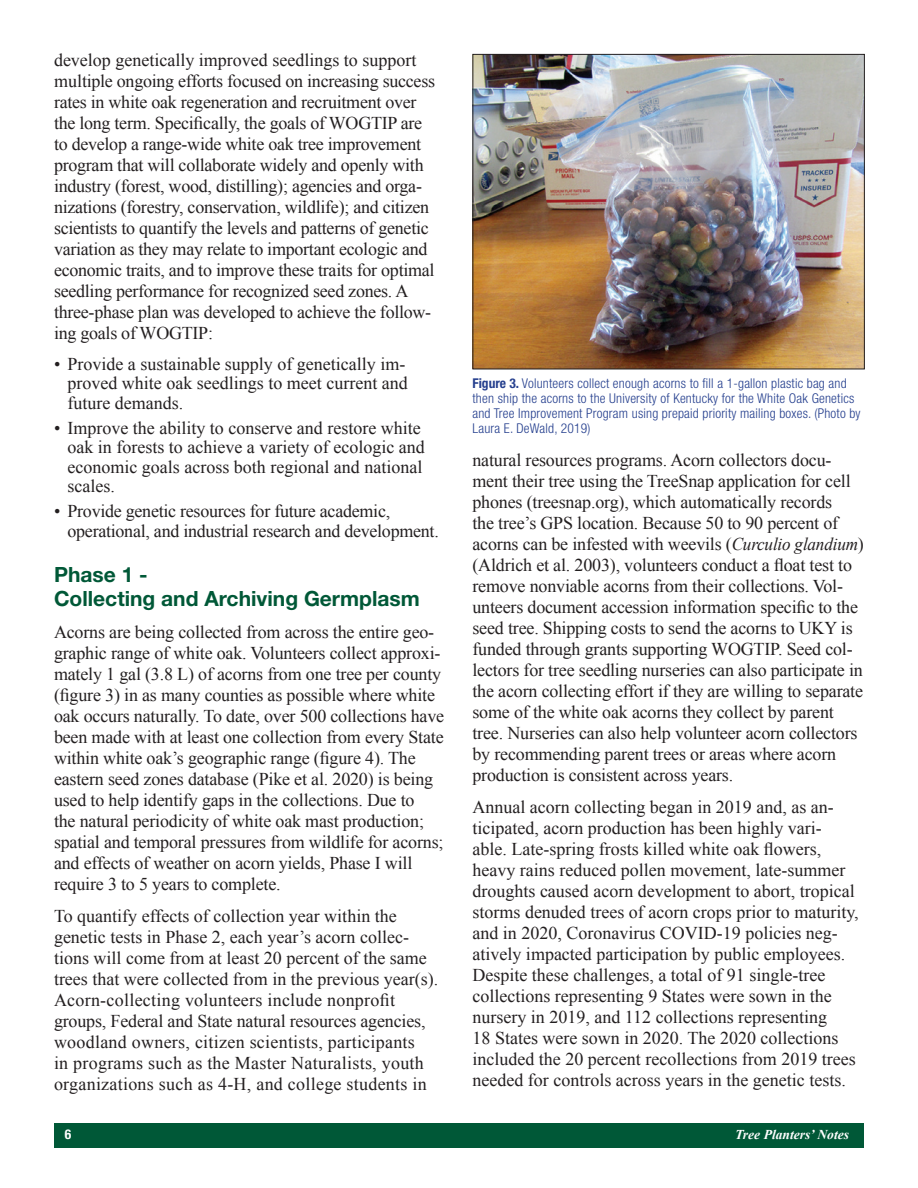
<style>
.page{position:relative;width:918px;height:1188px;background:#fff}
.page>*{position:absolute;margin:0;border:0;box-sizing:border-box;transform-origin:0 0}
.Body_Head_1{font:700 21px/24px "Helvetica Neue LT Std";color:#005837}
.Bullet_text_indented{font:18px/21px "Times New Roman";letter-spacing:-.01em;color:#231f20}
.t1{font:300 condensed 13.5px/15px "Helvetica Neue LT Std";letter-spacing:.015em;color:#253f8e}
.t2{font:italic 700 13.5px "Times New Roman";color:#fff}
.t3{font:700 condensed 13.5px "Helvetica Neue LT Std";color:#fff}
.s1{font-weight:700}
.s2{font-style:italic}
</style>
<div class="page">
<div style="left:54px;top:1123px;width:810px;height:25px;background:#005837"></div>
<img style="left:474px;top:56px;width:389px;height:311px">
<div style="left:472px;top:54px;width:393px;height:315px;border:1px solid #231f20"></div>
<p class="Bullet_text_indented" style="left:54px;top:50px;width:383px">develop genetically improved seedlings to support multiple ongoing efforts focused on increasing success rates in white oak regeneration and recruitment over the long term. Specifically, the goals of WOGTIP are to develop a range-wide white oak tree improvement program that will collaborate widely and openly with industry (forest, wood, distilling); agencies and orga&shy;nizations (forestry, conservation, wildlife); and citizen scientists to quantify the levels and patterns of genetic variation as they may relate to important ecologic and economic traits, and to improve these traits for optimal seedling performance for recognized seed zones. A three-phase plan was developed to achieve the follow&shy;ing goals of WOGTIP:</p>
<p class="Bullet_text_indented" style="left:68px;top:354px;width:342px;line-height:19.5px;text-indent:-14px">• Provide a sustainable supply of genetically im&shy;proved white oak seedlings to meet current and future demands.</p>
<p class="Bullet_text_indented" style="left:68px;top:418px;width:359px;line-height:19.5px;text-indent:-14px">• Improve the ability to conserve and restore white oak in forests to achieve a variety of ecologic and economic goals across both regional and national scales.</p>
<p class="Bullet_text_indented" style="left:68px;top:501px;width:373px;line-height:19.5px;text-indent:-14px">• Provide genetic resources for future academic, operational, and industrial research and development.</p>
<p class="Body_Head_1" style="left:54px;top:562px;width:367px">Phase 1 -<br>Collecting and Archiving Germplasm</p>
<p class="Bullet_text_indented" style="left:54px;top:621px;width:392px">Acorns are being collected from across the entire geo&shy;graphic range of white oak. Volunteers collect approxi&shy;mately 1 gal (3.8 L) of acorns from one tree per county (figure 3) in as many counties as possible where white oak occurs naturally. To date, over 500 collections have been made with at least one collection from every State within white oak’s geographic range (figure 4). The eastern seed zones database (Pike et al. 2020) is being used to help identify gaps in the collections. Due to<br>the natural periodicity of white oak mast production; spatial and temporal pressures from wildlife for acorns; and effects of weather on acorn yields, Phase I will require 3 to 5 years to complete.</p>
<p class="Bullet_text_indented" style="left:54px;top:905px;width:386px">To quantify effects of collection year within the genetic tests in Phase 2, each year’s acorn collec&shy;tions will come from at least 20 percent of the same trees that were collected from in the previous year(s).<br>Acorn-collecting volunteers include nonprofit groups, Federal and State natural resources agencies, woodland owners, citizen scientists, participants<br>in programs such as the Master Naturalists, youth organizations such as 4-H, and college students in</p>
<p class="t1" style="left:472px;top:375px;width:390px"><span class="s1">Figure 3.</span> Volunteers collect enough acorns to fill a 1-gallon plastic bag and then ship the acorns to the University of Kentucky for the White Oak Genetics and Tree Improvement Program using prepaid priority mailing boxes. (Photo by Laura E. DeWald, 2019)</p>
<p class="Bullet_text_indented" style="left:472px;top:449px;width:393px">natural resources programs. Acorn collectors docu&shy;ment their tree using the TreeSnap application for cell phones (treesnap.org), which automatically records<br>the tree’s GPS location. Because 50 to 90 percent of acorns can be infested with weevils (<span class="s2">Curculio glandium</span>) (Aldrich et al. 2003), volunteers conduct a float test to remove nonviable acorns from their collections. Vol&shy;unteers document accession information specific to the seed tree. Shipping costs to send the acorns to UKY is funded through grants supporting WOGTIP. Seed col&shy;lectors for tree seedling nurseries can also participate in the acorn collecting effort if they are willing to separate some of the white oak acorns they collect by parent tree. Nurseries can also help volunteer acorn collectors by recommending parent trees or areas where acorn production is consistent across years.</p>
<p class="Bullet_text_indented" style="left:472px;top:796px;width:388px">Annual acorn collecting began in 2019 and, as an&shy;ticipated, acorn production has been highly vari&shy;able. Late-spring frosts killed white oak flowers, heavy rains reduced pollen movement, late-summer droughts caused acorn development to abort, tropical storms denuded trees of acorn crops prior to maturity, and in 2020, Coronavirus COVID-19 policies neg&shy;atively impacted participation by public employees.<br>Despite these challenges, a total of 91 single-tree collections representing 9 States were sown in the nursery in 2019, and 112 collections representing<br>18 States were sown in 2020. The 2020 collections included the 20 percent recollections from 2019 trees needed for controls across years in the genetic tests.</p>
<p class="t3" style="left:65px;top:1126px;width:8px">6</p>
<p class="t2" style="left:735px;top:1125px;width:115px">Tree Planters’ Notes</p>
</div>
